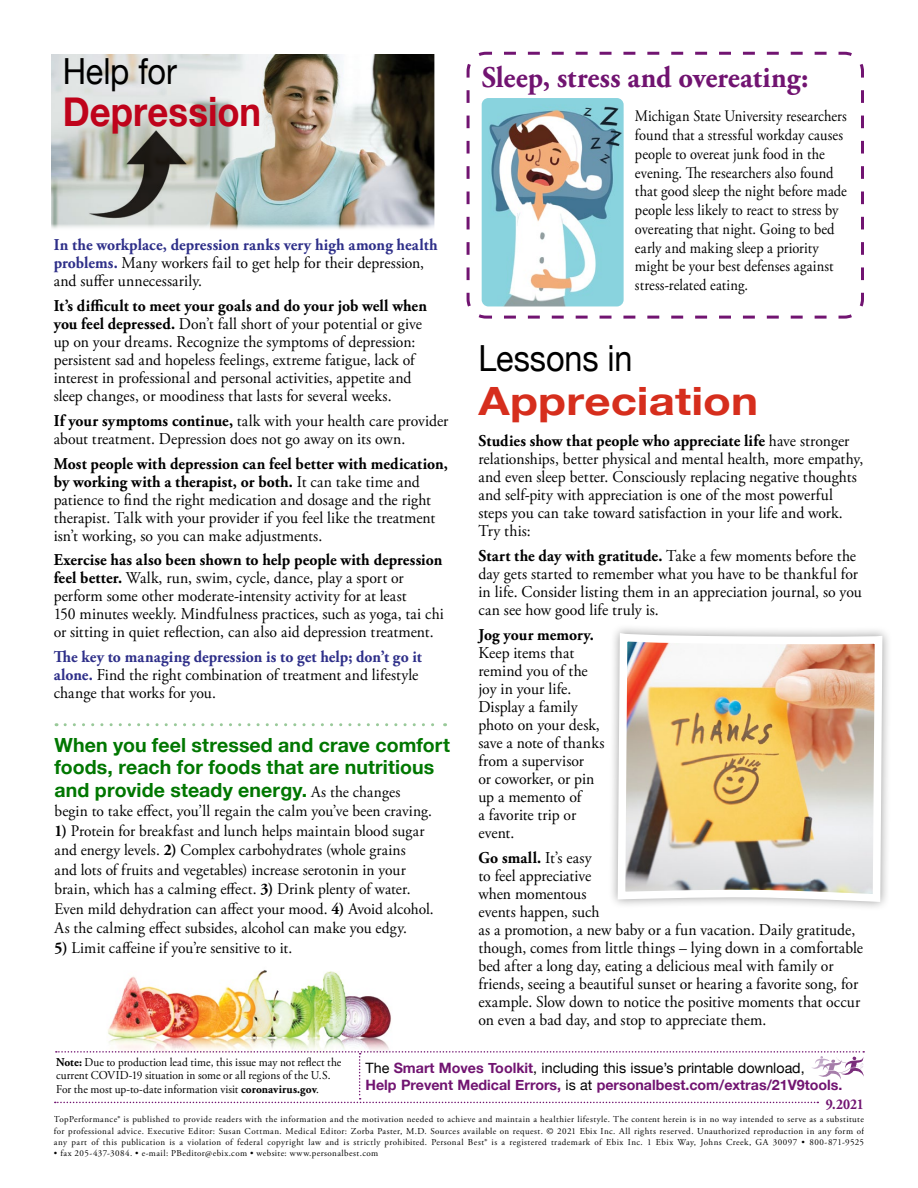
<style>
.page{position:relative;width:918px;height:1188px;background:#fff}
.page>*{position:absolute;margin:0;border:0;box-sizing:border-box;transform-origin:0 0}
.Adobe_Garamond_body{font:700 40.5px "Helvetica Neue";letter-spacing:.005em;color:#bf031b;scale:.9 1}
.Adobe_Garamond_body-2{font:700 39px "Helvetica Neue";letter-spacing:.005em;color:#d62e1d;scale:1.17 1}
.Adobe_Garamond_body-3{font:36px "Helvetica Neue";letter-spacing:-.005em;color:#000;scale:.9 1}
.Adobe_Garamond_body-4{font:700 30px "Adobe Garamond Pro";color:#711471;scale:.95 1}
.Helvetica_body_text{font:700 19.5px/22.5px "Helvetica Neue";letter-spacing:.005em;color:#070}
.Adobe_Garamond_Headl{font:16.5px/18px "Adobe Garamond Pro";color:#000;scale:.95 1}
.Adobe_Garamond_body-5{font:16.5px/18px "Adobe Garamond Pro";color:#000;scale:.95 1}
.Helvetica_body_text-2{font:16.2px/19.5px "Adobe Garamond Pro";letter-spacing:.005em;color:#000;scale:.95 1}
.Adobe_Garamond_body-6{font:16.05px/18.8px "Adobe Garamond Pro";letter-spacing:.005em;color:#000;scale:.9 1}
.Adobe_Garamond_body-7{font:700 15px "Adobe Garamond Pro";color:#711471;scale:.9 1}
.dhead1{font:700 14.25px/17.2px "Helvetica Neue";color:#711471}
.Body_text{font:12px/13.5px "Adobe Garamond Pro";color:#000;scale:.95 1}
.t1{font:9px/11.2px "Adobe Garamond Pro";letter-spacing:.05em;color:#000;text-align:justify}
.s1{font-weight:700;color:#2e2f89}
.s2{font-weight:700}
.s3{font-family:"Adobe Garamond Pro";font-weight:400;font-size:16.2px;color:#000}
.s4{font-weight:400;color:#000}
</style>
<div class="page">
<svg style="left:55px;top:1051px;width:559px;height:52px"></svg>
<svg style="left:65px;top:723px;width:381px;height:3px"></svg>
<svg style="left:466px;top:51px;width:398px;height:268px"></svg>
<img style="left:52px;top:54px;width:382px;height:176px">
<img style="left:88px;top:129px;width:100px;height:90px">
<img style="left:482px;top:98px;width:142px;height:208px">
<img style="left:99px;top:970px;width:302px;height:86px">
<div style="left:608px;top:624px;width:284px;height:288px;background:#fbfbfb"></div>
<svg style="left:614px;top:630px;width:272px;height:474px"></svg>
<p class="Adobe_Garamond_body-3" style="left:63px;top:45px;width:128px">Help for</p>
<p class="Adobe_Garamond_body" style="left:63px;top:80px;width:222px">Depression</p>
<p class="Adobe_Garamond_Headl" style="left:54px;top:237px;width:406px"><span class="s1">In the workplace, depression ranks very high among health problems.</span> Many workers fail to get help for their depression, and suffer unnecessarily.</p>
<p class="Adobe_Garamond_Headl" style="left:54px;top:298px;width:394px"><span class="s2">It’s difficult to meet your goals and do your job well when you feel depressed.</span> Don’t fall short of your potential or give up on your dreams. Recognize the symptoms of depression: persistent sad and hopeless feelings, extreme fatigue, lack of interest in professional and personal activities, appetite and sleep changes, or moodiness that lasts for several weeks.</p>
<p class="Adobe_Garamond_Headl" style="left:54px;top:412px;width:417px"><span class="s2">If your symptoms continue,</span> talk with your health care provider about treatment. Depression does not go away on its own.</p>
<p class="Adobe_Garamond_Headl" style="left:54px;top:455px;width:416px"><span class="s2">Most people with depression can feel better with medication, by working with a therapist, or both.</span> It can take time and patience to find the right medication and dosage and the right therapist. Talk with your provider if you feel like the treatment isn’t working, so you can make adjustments.</p>
<p class="Adobe_Garamond_Headl" style="left:54px;top:552px;width:412px"><span class="s2">Exercise has also been shown to help people with depression feel better.</span> Walk, run, swim, cycle, dance, play a sport or perform some other moderate-intensity activity for at least<br>150 minutes weekly. Mindfulness practices, such as yoga, tai chi or sitting in quiet reflection, can also aid depression treatment.</p>
<p class="Adobe_Garamond_Headl" style="left:54px;top:649px;width:389px"><span class="s1">The key to managing depression is to get help; don’t go it alone.</span> Find the right combination of treatment and lifestyle change that works for you.</p>
<p class="Helvetica_body_text" style="left:55px;top:734px;width:397px">When you feel stressed and crave comfort foods, reach for foods that are nutritious and provide steady energy. <span class="s3">As the changes</span></p>
<p class="Helvetica_body_text-2" style="left:55px;top:802px;width:399px">begin to take effect, you’ll regain the calm you’ve been craving.</p>
<p class="Helvetica_body_text-2" style="left:55px;top:821px;width:401px"><span class="s2">1)</span> Protein for breakfast and lunch helps maintain blood sugar and energy levels. <span class="s2">2)</span> Complex carbohydrates (whole grains<br>and lots of fruits and vegetables) increase serotonin in your brain, which has a calming effect. <span class="s2">3)</span> Drink plenty of water.<br>Even mild dehydration can affect your mood. <span class="s2">4)</span> Avoid alcohol.<br>As the calming effect subsides, alcohol can make you edgy.</p>
<p class="Helvetica_body_text-2" style="left:55px;top:938px;width:252px"><span class="s2">5)</span> Limit caffeine if you’re sensitive to it.</p>
<p class="Adobe_Garamond_body-4" style="left:482px;top:60px;width:345px">Sleep, stress and overeating:</p>
<p class="Adobe_Garamond_body-6" style="left:635px;top:107px;width:237px">Michigan State University researchers found that a stressful workday causes people to overeat junk food in the evening. The researchers also found that good sleep the night before made people less likely to react to stress by overeating that night. Going to bed early and making sleep a priority might be your best defenses against stress-related eating.</p>
<p class="Adobe_Garamond_body-3" style="left:478px;top:333px;width:173px">Lessons in</p>
<p class="Adobe_Garamond_body-2" style="left:478px;top:370px;width:241px">Appreciation</p>
<p class="Adobe_Garamond_body-5" style="left:478px;top:433px;width:407px"><span class="s2">Studies show that people who appreciate life</span> have stronger relationships, better physical and mental health, more empathy, and even sleep better. Consciously replacing negative thoughts and self-pity with appreciation is one of the most powerful steps you can take toward satisfaction in your life and work.<br>Try this:</p>
<p class="Adobe_Garamond_Headl" style="left:478px;top:548px;width:405px"><span class="s2">Start the day with gratitude.</span> Take a few moments before the day gets started to remember what you have to be thankful for in life. Consider listing them in an appreciation journal, so you can see how good life truly is.</p>
<p class="Adobe_Garamond_Headl" style="left:478px;top:626px;width:134px"><span class="s2">Jog your memory.<br></span>Keep items that remind you of the joy in your life.<br>Display a family photo on your desk, save a note of thanks from a supervisor<br>or coworker, or pin up a memento of<br>a favorite trip or event.</p>
<p class="Adobe_Garamond_Headl" style="left:478px;top:849px;width:406px"><span class="s2">Go small.</span> It’s easy<br>to feel appreciative<br>when momentous<br>events happen, such<br>as a promotion, a new baby or a fun vacation. Daily gratitude, though, comes from little things – lying down in a comfortable bed after a long day, eating a delicious meal with family or friends, seeing a beautiful sunset or hearing a favorite song, for example. Slow down to notice the positive moments that occur on even a bad day, and stop to appreciate them.</p>
<p class="Body_text" style="left:56px;top:1056px;width:302px"><span class="s2">Note:</span> Due to production lead time, this issue may not reflect the current COVID-19 situation in some or all regions of the U.S.<br>For the most up-to-date information visit <span class="s2">coronavirus.gov</span>.</p>
<p class="t1" style="left:54px;top:1114px;width:812px">TopPerformance® is published to provide readers with the information and the motivation needed to achieve and maintain a healthier lifestyle. The content herein is in no way intended to serve as a substitute for professional advice. Executive Editor: Susan Cottman. Medical Editor: Zorba Paster, M.D. Sources available on request. © 2021 Ebix Inc. All rights reserved. Unauthorized reproduction in any form of any part of this publication is a violation of federal copyright law and is strictly prohibited. Personal Best® is a registered trademark of Ebix Inc. 1 Ebix Way, Johns Creek, GA 30097 • 800-871-9525</p>
<p class="t1" style="left:54px;top:1148px;width:326px">• fax 205-437-3084. • e-mail: PBeditor@ebix.com • website: www.personalbest.com</p>
<p class="dhead1" style="left:366px;top:1060px;width:478px"><span class="s4">The</span> Smart Moves Toolkit<span class="s4">, including this issue’s printable download,<br></span>Help Prevent Medical Errors, <span class="s4">is at</span> personalbest.com/extras/21V9tools.</p>
<p class="Adobe_Garamond_body-7" style="left:826px;top:1096px;width:44px">9.2021</p>
</div>
